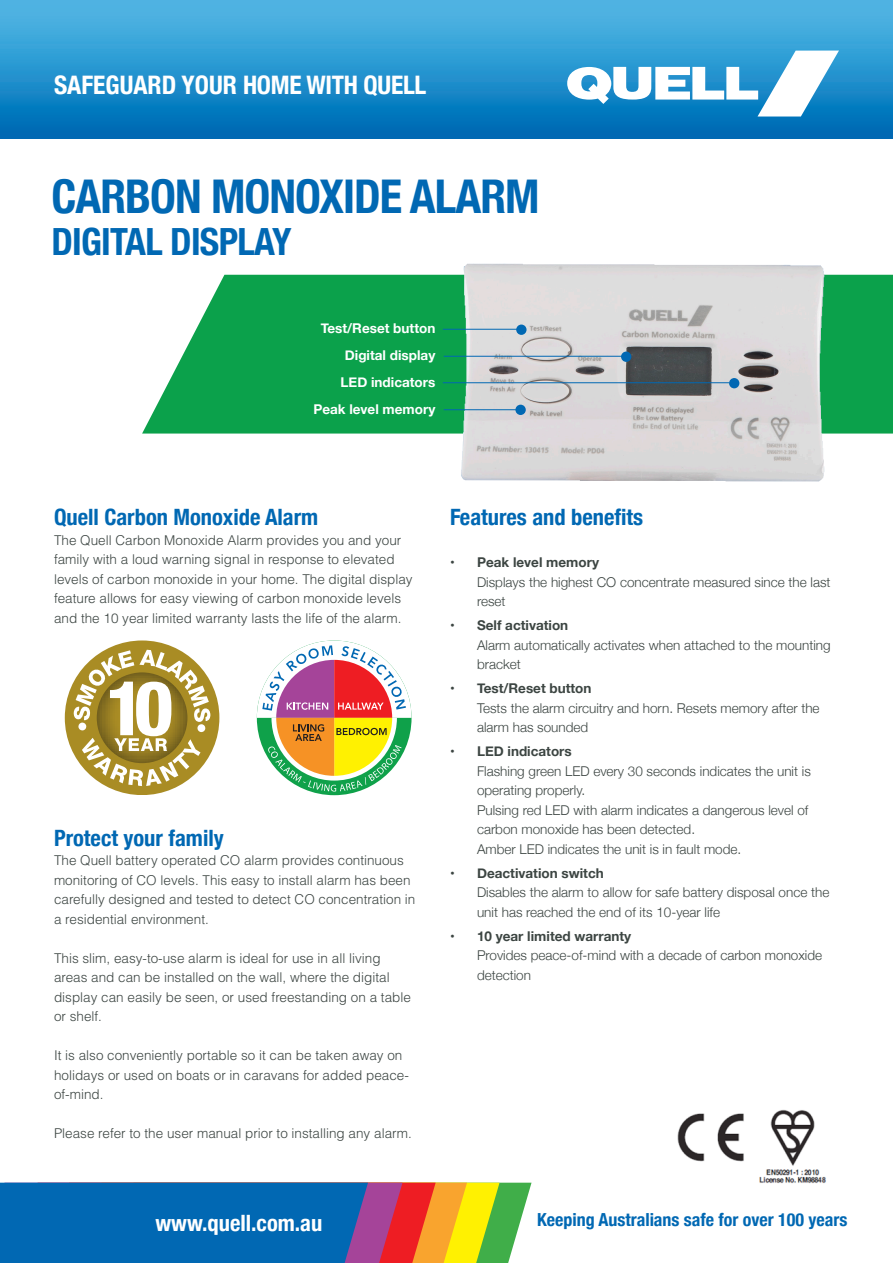
<style>
.page{position:relative;width:893px;height:1263px;background:#fff}
.page>*{position:absolute;margin:0;border:0;box-sizing:border-box;transform-origin:0 0}
.t1{font:700 condensed 46.5px "Helvetica Neue";letter-spacing:-.02em;color:#0168b3}
.t2{font:700 condensed 37.5px "Helvetica Neue";letter-spacing:-.02em;color:#0168b3}
.t3{font:700 condensed 25.5px "Helvetica Neue";color:#fff}
.t4{font:700 condensed 22.5px "Helvetica Neue";color:#0168b3}
.t5{font:700 condensed 22.5px "Helvetica Neue";color:#fff}
.t6{font:700 condensed 18px "Helvetica Neue";color:#0168b3}
.t7{font:300 13.5px/19.5px "Helvetica";color:#3c4542}
.t8{font:300 13.5px/19.5px "Helvetica Neue";color:#3c4542}
.t9{font:700 13.5px "Helvetica Neue";color:#fff}
.s1{font-weight:700}
</style>
<div class="page">
<svg style="left:142px;top:275px;width:751px;height:158px;background:#24aa5e"></svg>
<img style="left:461px;top:264px;width:363px;height:217px">
<div style="left:0;top:0;width:893px;height:138px;background:linear-gradient(to bottom,#57bde8,#006bb5)"></div>
<svg style="left:567px;top:51px;width:272px;height:66px"></svg>
<svg style="left:0;top:1183px;width:531px;height:80px;background:#417490"></svg>
<div style="left:65px;top:640px;width:154px;height:155px;background:#a98c24;border-radius:50%"></div>
<svg style="left:74px;top:650px;width:137px;height:136px"></svg>
<svg style="left:257px;top:640px;width:155px;height:151px"></svg>
<hr style="left:443px;top:329px;width:75px;height:1px;background:#0168b3">
<hr style="left:444px;top:356px;width:178px;height:1px;background:#0168b3">
<hr style="left:443px;top:382px;width:286px;height:1px;background:#0168b3">
<div style="left:516px;top:325px;width:11px;height:10px;background:#0168b3;border-radius:50%"></div>
<div style="left:621px;top:352px;width:10px;height:10px;background:#0168b3;border-radius:50%"></div>
<div style="left:515px;top:405px;width:11px;height:10px;background:#0168b3;border-radius:50%"></div>
<img style="left:677px;top:1109px;width:149px;height:74px">
<div style="left:729px;top:378px;width:10px;height:10px;background:#0168b3;border-radius:50%"></div>
<hr style="left:444px;top:409px;width:75px;height:1px;background:#0168b3">
<p class="t3" style="left:54px;top:63px;width:374px">SAFEGUARD YOUR HOME WITH QUELL</p>
<p class="t1" style="left:51px;top:158px;width:490px">CARBON MONOXIDE ALARM</p>
<p class="t2" style="left:51px;top:210px;width:242px">DIGITAL DISPLAY</p>
<p class="t9" style="left:321px;top:317px;width:116px">Test/Reset button</p>
<p class="t9" style="left:345px;top:344px;width:92px">Digital display</p>
<p class="t9" style="left:341px;top:371px;width:96px">LED indicators</p>
<p class="t9" style="left:313px;top:398px;width:123px">Peak level memory</p>
<p class="t4" style="left:54px;top:499px;width:266px">Quell Carbon Monoxide Alarm</p>
<p class="t7" style="left:54px;top:530px;width:360px">The Quell Carbon Monoxide Alarm provides you and your family with a loud warning signal in response to elevated levels of carbon monoxide in your home. The digital display feature allows for easy viewing of carbon monoxide levels and the 10 year limited warranty lasts the life of the alarm.</p>
<p class="t4" style="left:54px;top:819px;width:171px">Protect your family</p>
<p class="t7" style="left:54px;top:851px;width:363px">The Quell battery operated CO alarm provides continuous monitoring of CO levels. This easy to install alarm has been carefully designed and tested to detect CO concentration in a residential environment.</p>
<p class="t7" style="left:54px;top:948px;width:358px">This slim, easy-to-use alarm is ideal for use in all living areas and can be installed on the wall, where the digital display can easily be seen, or used freestanding on a table or shelf.</p>
<p class="t7" style="left:54px;top:1046px;width:356px">It is also conveniently portable so it can be taken away on holidays or used on boats or in caravans for added peace&shy;of-mind.</p>
<p class="t7" style="left:54px;top:1124px;width:359px">Please refer to the user manual prior to installing any alarm.</p>
<p class="t4" style="left:450px;top:499px;width:195px">Features and benefits</p>
<p class="t8" style="left:477px;top:552px;width:355px;text-indent:-27px"><span class="s1">• Peak level memory<br></span>Displays the highest CO concentrate measured since the last reset</p>
<p class="t8" style="left:477px;top:615px;width:355px;text-indent:-27px"><span class="s1">• Self activation<br></span>Alarm automatically activates when attached to the mounting bracket</p>
<p class="t8" style="left:477px;top:678px;width:344px;text-indent:-27px"><span class="s1">• Test/Reset button<br></span>Tests the alarm circuitry and horn. Resets memory after the alarm has sounded</p>
<p class="t8" style="left:477px;top:741px;width:335px;text-indent:-27px"><span class="s1">• LED indicators<br></span>Flashing green LED every 30 seconds indicates the unit is operating properly.<br>Pulsing red LED with alarm indicates a dangerous level of carbon monoxide has been detected.<br>Amber LED indicates the unit is in fault mode.</p>
<p class="t8" style="left:477px;top:862px;width:354px;text-indent:-27px"><span class="s1">• Deactivation switch<br></span>Disables the alarm to allow for safe battery disposal once the unit has reached the end of its 10-year life</p>
<p class="t8" style="left:477px;top:925px;width:347px;text-indent:-27px"><span class="s1">• 10 year limited warranty<br></span>Provides peace-of-mind with a decade of carbon monoxide detection</p>
<p class="t5" style="left:155px;top:1204px;width:168px">www.quell.com.au</p>
<p class="t6" style="left:537px;top:1205px;width:312px">Keeping Australians safe for over 100 years</p>
</div>
